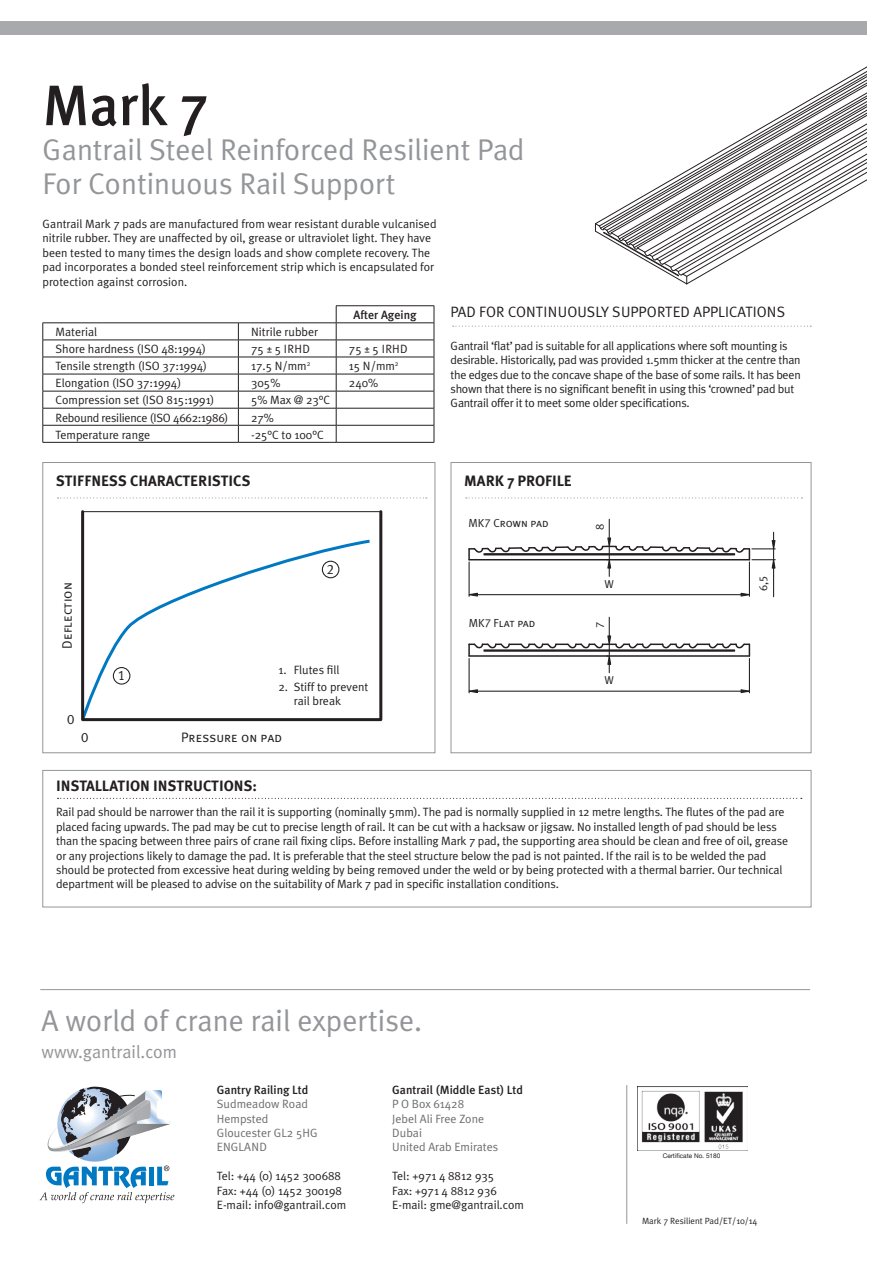
<style>
.page{position:relative;width:893px;height:1263px;background:#fff}
.page>*{position:absolute;margin:0;border:0;box-sizing:border-box;transform-origin:0 0}
.t1{font:500 57px "Meta Plus";color:#231f20}
.t2{font:30px/34.5px "Meta Plus Normal";color:#939598}
.t3{font:18px "Meta Plus Normal";color:#939598}
.t4{font:700 15px "Meta Plus";color:#231f20}
.t5{font:15px "Meta Plus Normal";color:#231f20}
.t6{font:13.65px "Meta Plus Normal Caps";color:#231f20}
.t7{font:12px/14.4px "Meta Plus Normal";letter-spacing:-.01em;color:#231f20}
.t8{font:12px/14.4px "Meta Plus Normal";color:#6c6d70}
.t9{font:500 12px "Meta Plus";color:#231f20}
.t10{font:11.7px "Meta Plus Normal Caps";color:#231f20}
.t11{font:11.4px "Meta Plus Normal Caps";color:#231f20}
.t12{font:9px "Meta Plus Normal";color:#231f20}
.t13{font:6.45px "Helvetica Neue";color:#231f20}
</style>
<div class="page">
<div style="left:0;top:21px;width:866px;height:14px;background:#a8a9ad"></div>
<hr style="left:626px;top:1085px;width:1px;height:139px;background:#939598">
<hr style="left:40px;top:989px;width:770px;height:1px;background:#939598">
<img style="left:638px;top:1086px;width:110px;height:63px">
<svg style="left:40px;top:1087px;width:134px;height:116px"></svg>
<div style="left:43px;top:770px;width:768px;height:137px;border:1px solid #939598"></div>
<svg style="left:58px;top:798px;width:744px;height:1px"></svg>
<div style="left:43px;top:462px;width:392px;height:291px;border:1px solid #939598"></div>
<div style="left:451px;top:462px;width:360px;height:291px;border:1px solid #939598"></div>
<svg style="left:58px;top:497px;width:369px;height:1px"></svg>
<svg style="left:466px;top:497px;width:336px;height:1px"></svg>
<svg style="left:82px;top:539px;width:291px;height:183px"></svg>
<div style="left:81px;top:510px;width:301px;height:211px;border:3px solid #231f20"></div>
<hr style="left:83px;top:511px;width:298px;height:1px;background:#231f20">
<div style="left:113px;top:667px;width:17px;height:18px;border:1px solid #231f20;border-radius:50%"></div>
<div style="left:322px;top:561px;width:17px;height:17px;border:1px solid #231f20;border-radius:50%"></div>
<svg style="left:43px;top:306px;width:391px;height:136px"></svg>
<hr style="left:43px;top:340px;width:195px;height:1px;background:#231f20">
<hr style="left:238px;top:340px;width:98px;height:1px;background:#231f20">
<hr style="left:336px;top:340px;width:98px;height:1px;background:#231f20">
<hr style="left:43px;top:357px;width:195px;height:1px;background:#231f20">
<hr style="left:238px;top:357px;width:98px;height:1px;background:#231f20">
<hr style="left:336px;top:357px;width:98px;height:1px;background:#231f20">
<hr style="left:43px;top:374px;width:195px;height:1px;background:#231f20">
<hr style="left:238px;top:374px;width:98px;height:1px;background:#231f20">
<hr style="left:336px;top:374px;width:98px;height:1px;background:#231f20">
<hr style="left:43px;top:391px;width:195px;height:1px;background:#231f20">
<hr style="left:238px;top:391px;width:98px;height:1px;background:#231f20">
<hr style="left:336px;top:391px;width:98px;height:1px;background:#231f20">
<hr style="left:43px;top:408px;width:195px;height:1px;background:#231f20">
<hr style="left:238px;top:408px;width:98px;height:1px;background:#231f20">
<hr style="left:336px;top:408px;width:98px;height:1px;background:#231f20">
<hr style="left:43px;top:425px;width:195px;height:1px;background:#231f20">
<svg style="left:43px;top:324px;width:1px;height:118px"></svg>
<hr style="left:238px;top:425px;width:98px;height:1px;background:#231f20">
<svg style="left:238px;top:324px;width:1px;height:118px"></svg>
<hr style="left:336px;top:425px;width:98px;height:1px;background:#231f20">
<svg style="left:336px;top:306px;width:1px;height:136px"></svg>
<svg style="left:434px;top:306px;width:1px;height:136px"></svg>
<hr style="left:43px;top:442px;width:195px;height:1px;background:#231f20">
<hr style="left:238px;top:442px;width:98px;height:1px;background:#231f20">
<hr style="left:336px;top:442px;width:98px;height:1px;background:#231f20">
<hr style="left:43px;top:323px;width:195px;height:1px;background:#231f20">
<hr style="left:336px;top:305px;width:98px;height:1px;background:#231f20">
<hr style="left:238px;top:323px;width:98px;height:1px;background:#231f20">
<hr style="left:336px;top:323px;width:98px;height:1px;background:#231f20">
<svg style="left:595px;top:225px;width:91px;height:59px"></svg>
<svg style="left:595px;top:67px;width:271px;height:158px"></svg>
<hr style="left:469px;top:658px;width:1px;height:35px;background:#231f20">
<hr style="left:749px;top:658px;width:1px;height:35px;background:#231f20">
<hr style="left:477px;top:691px;width:264px;height:1px;background:#231f20">
<svg style="left:468px;top:688px;width:11px;height:6px"></svg>
<svg style="left:740px;top:688px;width:10px;height:6px"></svg>
<svg style="left:468px;top:617px;width:282px;height:56px"></svg>
<svg style="left:468px;top:519px;width:308px;height:78px"></svg>
<svg style="left:453px;top:326px;width:358px;height:1px"></svg>
<h1 class="t1" style="left:43px;top:72px;width:167px">Mark 7</h1>
<h2 class="t2" style="left:43px;top:132px;width:484px">Gantrail Steel Reinforced Resilient Pad<br>For Continuous Rail Support</h2>
<p class="t7" style="left:43px;top:216px;width:396px">Gantrail Mark 7 pads are manufactured from wear resistant durable vulcanised nitrile rubber. They are unaffected by oil, grease or ultraviolet light. They have been tested to many times the design loads and show complete recovery. The pad incorporates a bonded steel reinforcement strip which is encapsulated for protection against corrosion.</p>
<p class="t9" style="left:354px;top:308px;width:64px">After Ageing</p>
<p class="t7" style="left:56px;top:325px;width:43px">Material</p>
<p class="t7" style="left:251px;top:325px;width:69px">Nitrile rubber</p>
<p class="t7" style="left:56px;top:342px;width:152px">Shore hardness (ISO 48:1994)</p>
<p class="t7" style="left:251px;top:342px;width:60px">75 ± 5 IRHD</p>
<p class="t7" style="left:349px;top:342px;width:60px">75 ± 5 IRHD</p>
<p class="t7" style="left:56px;top:359px;width:153px">Tensile strength (ISO 37:1994)</p>
<p class="t7" style="left:251px;top:359px;width:61px">17.5 N/mm<sup>2</sup></p>
<p class="t7" style="left:349px;top:359px;width:51px">15 N/mm<sup>2</sup></p>
<p class="t7" style="left:56px;top:376px;width:127px">Elongation (ISO 37:1994)</p>
<p class="t7" style="left:251px;top:376px;width:31px">305%</p>
<p class="t7" style="left:349px;top:376px;width:31px">240%</p>
<p class="t7" style="left:56px;top:393px;width:160px">Compression set (ISO 815:1991)</p>
<p class="t7" style="left:251px;top:393px;width:81px">5% Max @ 23°C</p>
<p class="t7" style="left:56px;top:410px;width:174px">Rebound resilience (ISO 4662:1986)</p>
<p class="t7" style="left:251px;top:410px;width:24px">27%</p>
<p class="t7" style="left:56px;top:427px;width:96px">Temperature range</p>
<p class="t7" style="left:251px;top:427px;width:74px">-25°C to 100°C</p>
<p class="t5" style="left:451px;top:303px;width:336px">PAD FOR CONTINUOUSLY SUPPORTED APPLICATIONS</p>
<p class="t7" style="left:451px;top:338px;width:352px">Gantrail ‘flat’ pad is suitable for all applications where soft mounting is desirable. Historically, pad was provided 1.5mm thicker at the centre than the edges due to the concave shape of the base of some rails. It has been shown that there is no significant benefit in using this ‘crowned’ pad but Gantrail offer it to meet some older specifications.</p>
<p class="t4" style="left:56px;top:472px;width:196px">STIFFNESS CHARACTERISTICS</p>
<p class="t4" style="left:464px;top:472px;width:109px">MARK 7 PROFILE</p>
<p class="t6" style="left:59px;top:649px;width:68px;rotate:-90deg">Deflection</p>
<p class="t6" style="left:67px;top:711px;width:9px">0</p>
<p class="t6" style="left:118px;top:668px;width:9px">1</p>
<p class="t6" style="left:327px;top:561px;width:9px">2</p>
<p class="t7" style="left:279px;top:662px;width:62px">1. Flutes fill</p>
<p class="t7" style="left:294px;top:679px;width:76px;text-indent:-15px">2. Stiff to prevent rail break</p>
<p class="t6" style="left:81px;top:729px;width:9px">0</p>
<p class="t6" style="left:181px;top:729px;width:103px">Pressure on pad</p>
<p class="t10" style="left:468px;top:516px;width:82px">MK7 Crown pad</p>
<p class="t10" style="left:469px;top:616px;width:68px">MK7 Flat pad</p>
<p class="t10" style="left:593px;top:530px;width:8px;rotate:-90deg">8</p>
<p class="t11" style="left:605px;top:577px;width:11px">W</p>
<p class="t11" style="left:593px;top:628px;width:8px;rotate:-90deg">7</p>
<p class="t11" style="left:605px;top:674px;width:11px">W</p>
<p class="t11" style="left:757px;top:591px;width:17px;rotate:-90deg">6,5</p>
<p class="t4" style="left:56px;top:777px;width:203px">INSTALLATION INSTRUCTIONS:</p>
<p class="t7" style="left:56px;top:805px;width:733px">Rail pad should be narrower than the rail it is supporting (nominally 5mm). The pad is normally supplied in 12 metre lengths. The flutes of the pad are placed facing upwards. The pad may be cut to precise length of rail. It can be cut with a hacksaw or jigsaw. No installed length of pad should be less than the spacing between three pairs of crane rail fixing clips. Before installing Mark 7 pad, the supporting area should be clean and free of oil, grease or any projections likely to damage the pad. It is preferable that the steel structure below the pad is not painted. If the rail is to be welded the pad should be protected from excessive heat during welding by being removed under the weld or by being protected with a thermal barrier. Our technical department will be pleased to advise on the suitability of Mark 7 pad in specific installation conditions.</p>
<h2 class="t2" style="left:41px;top:1003px;width:382px">A world of crane rail expertise.</h2>
<h3 class="t3" style="left:42px;top:1041px;width:137px">www.gantrail.com</h3>
<p class="t9" style="left:217px;top:1083px;width:93px">Gantry Railing Ltd</p>
<p class="t8" style="left:217px;top:1097px;width:102px">Sudmeadow Road<br>Hempsted<br>Gloucester GL2 5HG<br>ENGLAND</p>
<p class="t7" style="left:217px;top:1169px;width:131px">Tel: +44 (0) 1452 300688<br>Fax: +44 (0) 1452 300198<br>E-mail: info@gantrail.com</p>
<p class="t9" style="left:392px;top:1083px;width:132px">Gantrail (Middle East) Ltd</p>
<p class="t8" style="left:392px;top:1097px;width:108px">P O Box 61428<br>Jebel Ali Free Zone<br>Dubai<br>United Arab Emirates</p>
<p class="t7" style="left:392px;top:1169px;width:133px">Tel: +971 4 8812 935<br>Fax: +971 4 8812 936<br>E-mail: gme@gantrail.com</p>
<p class="t13" style="left:663px;top:1152px;width:59px">Certificate No. 5180</p>
<p class="t12" style="left:642px;top:1215px;width:117px">Mark 7 Resilient Pad/ET/10/14</p>
</div>
